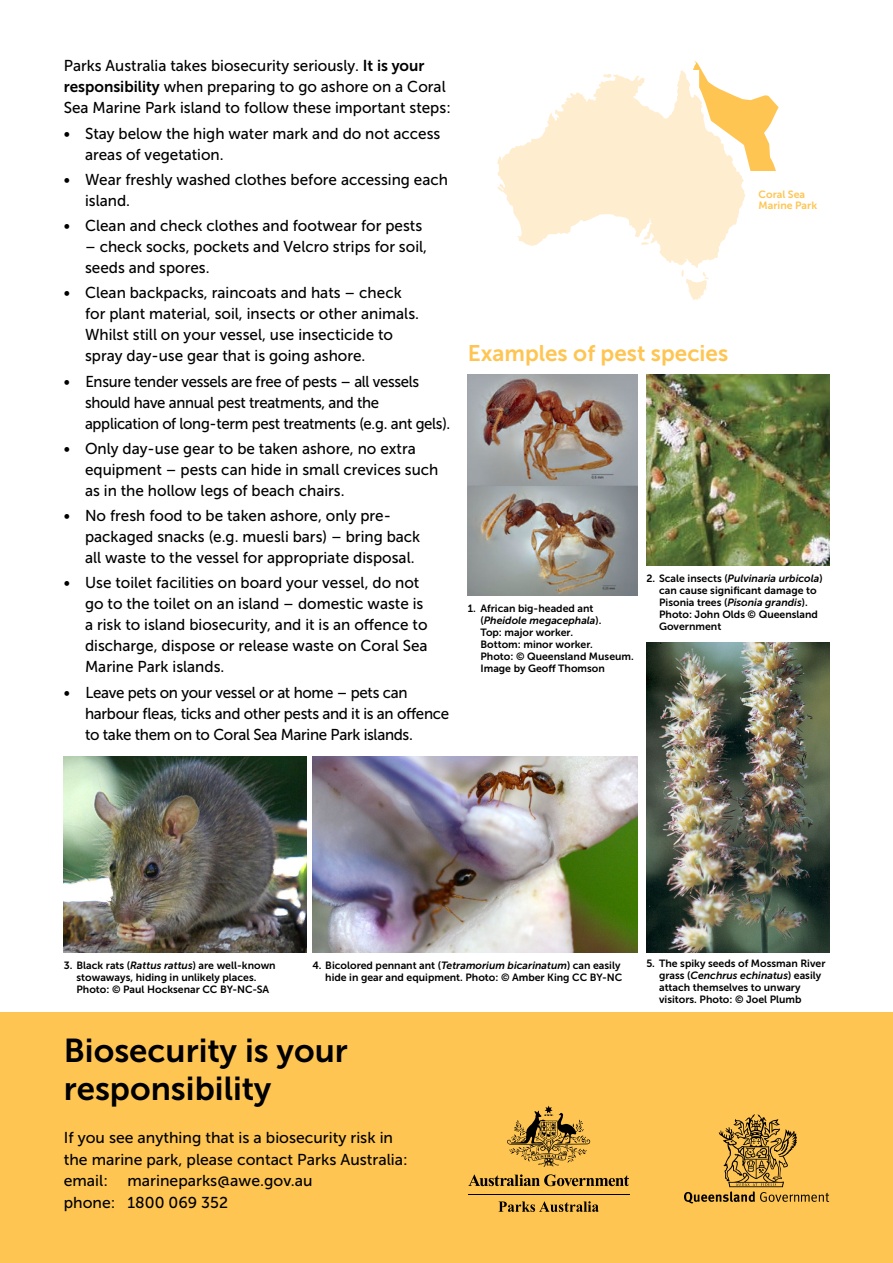
<style>
.page{position:relative;width:893px;height:1263px;background:#fff}
.page>*{position:absolute;margin:0;border:0;box-sizing:border-box;transform-origin:0 0}
.t1{font:33px/37.5px "Museo Sans 700";color:#000}
.t2{font:22.5px "Museo Sans 700";color:#fec553}
.t3{font:15.75px/21px "Museo Sans 500";color:#000}
.t4{font:15.75px/21px "Museo Sans 500";letter-spacing:-.02em;color:#000;scale:.95 1}
.t5{font:15.75px/21px "Museo Sans 500";letter-spacing:-.02em;color:#000;scale:.96 1}
.t6{font:10.5px/12px "Museo Sans 700";color:#000}
.t7{font:10.5px/10.5px "Museo Sans 700";color:#fec553}
.s1{font-family:"Museo Sans 700"}
.s2{font-style:italic}
</style>
<div class="page">
<div style="left:0;top:1012px;width:893px;height:251px;background:#fec553"></div>
<img style="left:468px;top:374px;width:170px;height:221px">
<img style="left:646px;top:374px;width:183px;height:192px">
<img style="left:64px;top:757px;width:242px;height:195px">
<img style="left:313px;top:757px;width:325px;height:195px">
<img style="left:646px;top:642px;width:183px;height:310px">
<svg style="left:497px;top:70px;width:248px;height:230px;fill:#ffedcf"></svg>
<svg style="left:693px;top:60px;width:86px;height:111px"></svg>
<svg style="left:507px;top:1106px;width:83px;height:61px"></svg>
<svg style="left:468px;top:1174px;width:161px;height:12px"></svg>
<svg style="left:498px;top:1201px;width:101px;height:11px"></svg>
<hr style="left:468px;top:1194px;width:161px;height:1px;background:#000">
<svg style="left:684px;top:1114px;width:145px;height:89px"></svg>
<p class="t3" style="left:64px;top:55px;width:388px">Parks Australia takes biosecurity seriously. <span class="s1">It is your responsibility</span> when preparing to go ashore on a Coral<br>Sea Marine Park island to follow these important steps:</p>
<p class="t3" style="left:85px;top:123px;width:357px;text-indent:-21px">• Stay below the high water mark and do not access areas of vegetation.</p>
<p class="t3" style="left:85px;top:169px;width:364px;text-indent:-21px">• Wear freshly washed clothes before accessing each island.</p>
<p class="t3" style="left:64px;top:215px;width:360px">• Clean and check clothes and footwear for pests</p>
<p class="t3" style="left:85px;top:236px;width:344px">– check socks, pockets and Velcro strips for soil, seeds and spores.</p>
<p class="t3" style="left:85px;top:282px;width:336px;text-indent:-21px">• Clean backpacks, raincoats and hats – check for plant material, soil, insects or other animals.<br>Whilst still on your vessel, use insecticide to spray day-use gear that is going ashore.</p>
<p class="t4" style="left:85px;top:371px;width:386px;text-indent:-21px">• Ensure tender vessels are free of pests – all vessels should have annual pest treatments, and the application of long-term pest treatments (e.g. ant gels).</p>
<p class="t3" style="left:85px;top:438px;width:355px;text-indent:-21px">• Only day-use gear to be taken ashore, no extra equipment – pests can hide in small crevices such as in the hollow legs of beach chairs.</p>
<p class="t3" style="left:85px;top:505px;width:337px;text-indent:-21px">• No fresh food to be taken ashore, only pre&shy;packaged snacks (e.g. muesli bars) – bring back all waste to the vessel for appropriate disposal.</p>
<p class="t3" style="left:85px;top:572px;width:344px;text-indent:-21px">• Use toilet facilities on board your vessel, do not go to the toilet on an island – domestic waste is a risk to island biosecurity, and it is an offence to discharge, dispose or release waste on Coral Sea Marine Park islands.</p>
<p class="t5" style="left:85px;top:682px;width:381px;text-indent:-21px">• Leave pets on your vessel or at home – pets can harbour fleas, ticks and other pests and it is an offence to take them on to Coral Sea Marine Park islands.</p>
<p class="t7" style="left:759px;top:189px;width:60px">Coral Sea<br>Marine Park</p>
<h1 class="t2" style="left:468px;top:341px;width:262px">Examples of pest species</h1>
<p class="t6" style="left:480px;top:602px;width:155px;text-indent:-13px">1. African big-headed ant (<span class="s2">Pheidole megacephala</span>).<br>Top: major worker.<br>Bottom: minor worker.<br>Photo: © Queensland Museum.<br>Image by Geoff Thomson</p>
<p class="t6" style="left:659px;top:572px;width:165px;text-indent:-13px">2. Scale insects (<span class="s2">Pulvinaria urbicola</span>) can cause significant damage to<br>Pisonia trees (<span class="s2">Pisonia grandis</span>).<br>Photo: John Olds © Queensland<br>Government</p>
<p class="t6" style="left:77px;top:959px;width:201px;text-indent:-13px">3. Black rats (<span class="s2">Rattus rattus</span>) are well-known stowaways, hiding in unlikely places.<br>Photo: © Paul Hocksenar CC BY-NC-SA</p>
<p class="t6" style="left:313px;top:959px;width:311px;text-align:right">4. Bicolored pennant ant (<span class="s2">Tetramorium bicarinatum</span>) can easily hide in gear and equipment. Photo: © Amber King CC BY-NC</p>
<p class="t6" style="left:659px;top:957px;width:168px;text-indent:-13px">5. The spiky seeds of Mossman River grass (<span class="s2">Cenchrus echinatus</span>) easily attach themselves to unwary visitors. Photo: © Joel Plumb</p>
<h1 class="t1" style="left:64px;top:1032px;width:285px">Biosecurity is your responsibility</h1>
<p class="t3" style="left:64px;top:1127px;width:345px;line-height:21.8px">If you see anything that is a biosecurity risk in the marine park, please contact Parks Australia: email: marineparks@awe.gov.au<br>phone: 1800 069 352</p>
</div>
